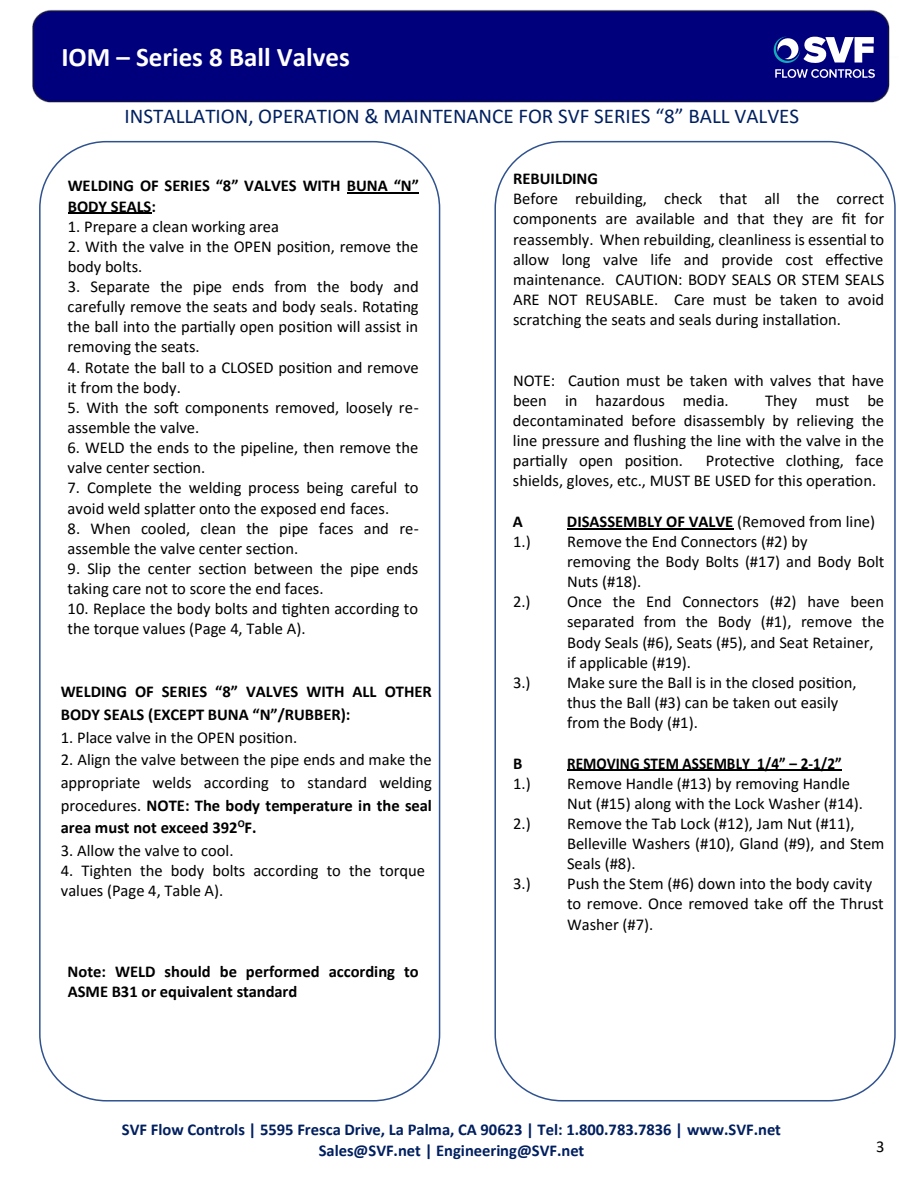
<style>
.page{position:relative;width:918px;height:1188px;background:#fff}
.page>*{position:absolute;margin:0;border:0;box-sizing:border-box;transform-origin:0 0}
.t1{font:700 27px "Calibri";color:#fff}
.t2{font:21px "Calibri";color:#002060}
.t3{font:16.5px/20.1px "Calibri";color:#000}
.t4{font:700 16.5px/20.1px "Calibri";color:#000}
.t5{font:700 16.5px/20.4px "Calibri";color:#001f5f;text-align:center}
.t6{font:700 16.5px "Calibri";color:#000;scale:.92 1}
.s1{font-weight:700}
.s2{font-weight:400}
</style>
<div class="page">
<hr style="left:347px;top:192px;width:72px;height:2px;background:#000">
<hr style="left:68px;top:212px;width:84px;height:2px;background:#000">
<hr style="left:567px;top:528px;width:166px;height:2px;background:#000">
<hr style="left:567px;top:769px;width:275px;height:2px;background:#000">
<img style="left:32px;top:9px;width:858px;height:94px">
<div style="left:547px;top:26px;width:338px;height:62px;background:#00007c"></div>
<svg style="left:774px;top:37px;width:100px;height:26px"></svg>
<svg style="left:775px;top:69px;width:100px;height:9px"></svg>
<h1 class="t1" style="left:61px;top:38px;width:290px">IOM – Series 8 Ball Valves</h1>
<p class="t2" style="left:125px;top:101px;width:676px">INSTALLATION, OPERATION &amp; MAINTENANCE FOR SVF SERIES “8” BALL VALVES</p>
<p class="t4" style="left:68px;top:175px;width:353px">WELDING OF SERIES “8” VALVES WITH BUNA “N”<br>BODY SEALS:</p>
<p class="t3" style="left:68px;top:216px;width:213px">1. Prepare a clean working area</p>
<p class="t3" style="left:68px;top:236px;width:352px">2. With the valve in the OPEN position, remove the body bolts.</p>
<p class="t3" style="left:68px;top:276px;width:353px;text-align:justify">3. Separate the pipe ends from the body and carefully remove the seats and body seals. Rotating the ball into the partially open position will assist in removing the seats.</p>
<p class="t3" style="left:68px;top:357px;width:353px">4. Rotate the ball to a CLOSED position and remove it from the body.</p>
<p class="t3" style="left:67px;top:397px;width:353px">5. With the soft components removed, loosely re&shy;assemble the valve.</p>
<p class="t3" style="left:67px;top:437px;width:352px">6. WELD the ends to the pipeline, then remove the valve center section.</p>
<p class="t3" style="left:67px;top:477px;width:352px">7. Complete the welding process being careful to avoid weld splatter onto the exposed end faces.</p>
<p class="t3" style="left:68px;top:518px;width:353px">8. When cooled, clean the pipe faces and re&shy;assemble the valve center section.</p>
<p class="t3" style="left:68px;top:558px;width:352px">9. Slip the center section between the pipe ends taking care not to score the end faces.</p>
<p class="t3" style="left:67px;top:599px;width:352px">10. Replace the body bolts and tighten according to the torque values (Page 4, Table A).</p>
<p class="t4" style="left:61px;top:680px;width:373px;line-height:22.6px">WELDING OF SERIES “8” VALVES WITH ALL OTHER<br>BODY SEALS (EXCEPT BUNA “N”/RUBBER):</p>
<p class="t3" style="left:61px;top:727px;width:238px">1. Place valve in the OPEN position.</p>
<p class="t3" style="left:61px;top:748px;width:373px;line-height:22.6px;text-align:justify">2. Align the valve between the pipe ends and make the appropriate welds according to standard welding procedures. <span class="s1">NOTE: The body temperature in the seal area must not exceed 392</span><sup>O</sup><span class="s1">F.</span></p>
<p class="t3" style="left:61px;top:840px;width:174px">3. Allow the valve to cool.</p>
<p class="t3" style="left:61px;top:860px;width:366px">4. Tighten the body bolts according to the torque values (Page 4, Table A).</p>
<p class="t4" style="left:68px;top:961px;width:353px">Note: WELD should be performed according to<br>ASME B31 or equivalent standard</p>
<p class="t4" style="left:513px;top:168px;width:87px">REBUILDING</p>
<p class="t3" style="left:513px;top:188px;width:373px;text-align:justify">Before rebuilding, check that all the correct components are available and that they are fit for reassembly. When rebuilding, cleanliness is essential to allow long valve life and provide cost effective maintenance. CAUTION: BODY SEALS OR STEM SEALS ARE NOT REUSABLE. Care must be taken to avoid scratching the seats and seals during installation.</p>
<p class="t3" style="left:513px;top:370px;width:372px">NOTE: Caution must be taken with valves that have been in hazardous media.</p>
<p class="t3" style="left:513px;top:390px;width:373px;text-align:justify;text-indent:252px">They must be decontaminated before disassembly by relieving the line pressure and flushing the line with the valve in the partially open position.</p>
<p class="t3" style="left:513px;top:450px;width:372px;text-indent:193px">Protective clothing, face shields, gloves, etc., MUST BE USED for this operation.</p>
<p class="t4" style="left:513px;top:511px;width:12px">A</p>
<p class="t4" style="left:567px;top:511px;width:310px">DISASSEMBLY OF VALVE <span class="s2">(Removed from line)</span></p>
<p class="t3" style="left:513px;top:531px;width:19px">1.)</p>
<p class="t3" style="left:567px;top:531px;width:319px">Remove the End Connectors (#2) by<br>removing the Body Bolts (#17) and Body Bolt<br>Nuts (#18).</p>
<p class="t3" style="left:513px;top:591px;width:19px">2.)</p>
<p class="t3" style="left:567px;top:591px;width:319px">Once the End Connectors (#2) have been separated from the Body (#1), remove the Body Seals (#6), Seats (#5), and Seat Retainer, if applicable (#19).</p>
<p class="t3" style="left:513px;top:672px;width:19px">3.)</p>
<p class="t3" style="left:567px;top:672px;width:291px">Make sure the Ball is in the closed position, thus the Ball (#3) can be taken out easily from the Body (#1).</p>
<p class="t4" style="left:513px;top:752px;width:11px">B</p>
<p class="t6" style="left:567px;top:751px;width:300px">REMOVING STEM ASSEMBLY 1/4” – 2-1/2”</p>
<p class="t3" style="left:513px;top:773px;width:19px">1.)</p>
<p class="t3" style="left:567px;top:773px;width:297px">Remove Handle (#13) by removing Handle<br>Nut (#15) along with the Lock Washer (#14).</p>
<p class="t3" style="left:513px;top:813px;width:19px">2.)</p>
<p class="t3" style="left:567px;top:813px;width:319px">Remove the Tab Lock (#12), Jam Nut (#11),<br>Belleville Washers (#10), Gland (#9), and Stem<br>Seals (#8).</p>
<p class="t3" style="left:513px;top:873px;width:19px">3.)</p>
<p class="t3" style="left:567px;top:873px;width:318px">Push the Stem (#6) down into the body cavity to remove. Once removed take off the Thrust<br>Washer (#7).</p>
<p class="t5" style="left:122px;top:1119px;width:661px">SVF Flow Controls | 5595 Fresca Drive, La Palma, CA 90623 | Tel: 1.800.783.7836 | www.SVF.net<br>Sales@SVF.net | Engineering@SVF.net</p>
<p class="t3" style="left:876px;top:1136px;width:10px">3</p>
</div>
